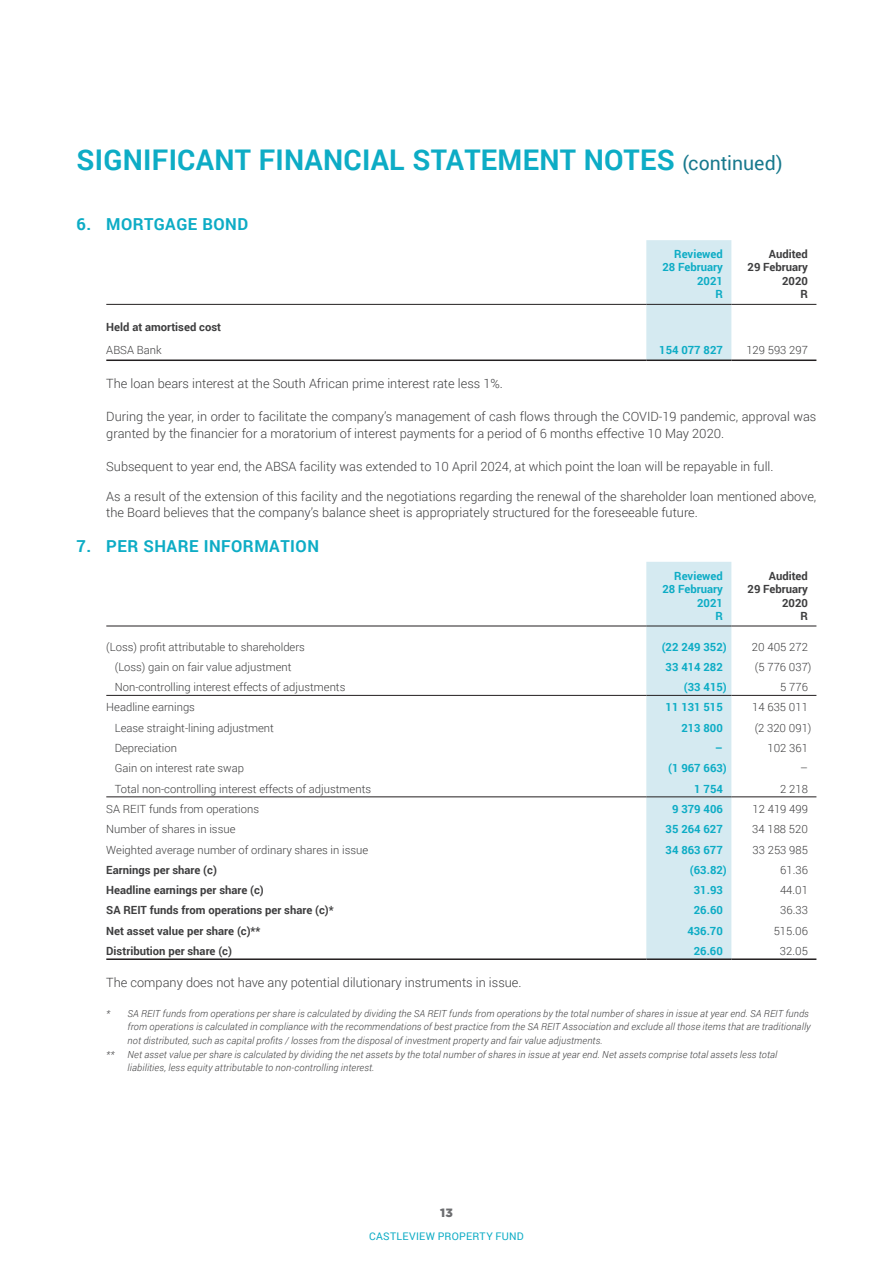
<style>
.page{position:relative;width:893px;height:1263px;background:#fff}
.page>*{position:absolute;margin:0;border:0;box-sizing:border-box;transform-origin:0 0}
.t1{font:700 28.5px "Roboto";letter-spacing:.01em;color:#0dacc5}
.t2{font:700 16.5px "Roboto";letter-spacing:.03em;color:#0dacc5}
.t3{font:300 12.75px/16.5px "Roboto";color:#3e3e3f}
.t4{font:900 12px "Gotham";color:#6c6d70}
.t5{font:300 11.25px "Roboto";color:#3e3e3f}
.t6{font:700 11.25px/13.5px "Roboto";color:#3e3e3f;text-align:right}
.t7{font:700 11.25px/13.5px "Roboto";color:#0dacc5;text-align:right}
.t8{font:10.5px "Roboto";letter-spacing:.025em;color:#0dacc5}
.t9{font:italic 300 9.75px/13.5px "Roboto";letter-spacing:.015em;color:#3e3e3f}
.s1{font-weight:400;font-size:19.5px;color:#18798d}
</style>
<div class="page">
<div style="left:646px;top:240px;width:85px;height:119px;background:#d5eaf1"></div>
<hr style="left:106px;top:304px;width:540px;height:1px;background:#231f20">
<hr style="left:646px;top:304px;width:85px;height:1px;background:#231f20">
<hr style="left:731px;top:304px;width:85px;height:1px;background:#231f20">
<hr style="left:106px;top:359px;width:540px;height:2px;background:#231f20">
<hr style="left:646px;top:359px;width:85px;height:2px;background:#231f20">
<hr style="left:731px;top:359px;width:85px;height:2px;background:#231f20">
<div style="left:646px;top:562px;width:85px;height:396px;background:#d5eaf1"></div>
<hr style="left:646px;top:626px;width:85px;height:1px;background:#231f20">
<hr style="left:731px;top:626px;width:85px;height:1px;background:#231f20">
<hr style="left:106px;top:626px;width:540px;height:1px;background:#231f20">
<hr style="left:106px;top:796px;width:540px;height:1px;background:#231f20">
<hr style="left:646px;top:796px;width:85px;height:1px;background:#231f20">
<hr style="left:731px;top:796px;width:85px;height:1px;background:#231f20">
<hr style="left:106px;top:958px;width:540px;height:2px;background:#231f20">
<hr style="left:646px;top:958px;width:85px;height:2px;background:#231f20">
<hr style="left:731px;top:958px;width:85px;height:2px;background:#231f20">
<hr style="left:106px;top:695px;width:540px;height:1px;background:#231f20">
<hr style="left:646px;top:695px;width:85px;height:1px;background:#231f20">
<hr style="left:731px;top:695px;width:85px;height:1px;background:#231f20">
<h1 class="t1" style="left:77px;top:140px;width:707px">SIGNIFICANT FINANCIAL STATEMENT NOTES <span class="s1">(continued)</span></h1>
<p class="t2" style="left:77px;top:212px;width:173px">6. MORTGAGE BOND</p>
<p class="t7" style="left:662px;top:247px;width:62px">Reviewed<br>28 February<br>2021<br>R</p>
<p class="t6" style="left:747px;top:247px;width:62px">Audited<br>29 February<br>2020<br>R</p>
<p class="t6" style="left:106px;top:319px;width:116px">Held at amortised cost</p>
<p class="t5" style="left:106px;top:342px;width:57px">ABSA Bank</p>
<p class="t7" style="left:659px;top:343px;width:65px">154 077 827</p>
<p class="t5" style="left:746px;top:342px;width:63px">129 593 297</p>
<p class="t3" style="left:106px;top:375px;width:398px">The loan bears interest at the South African prime interest rate less 1%.</p>
<p class="t3" style="left:106px;top:408px;width:712px">During the year, in order to facilitate the company’s management of cash flows through the COVID-19 pandemic, approval was granted by the financier for a moratorium of interest payments for a period of 6 months effective 10 May 2020.</p>
<p class="t3" style="left:106px;top:457px;width:669px">Subsequent to year end, the ABSA facility was extended to 10 April 2024, at which point the loan will be repayable in full.</p>
<p class="t3" style="left:106px;top:487px;width:712px">As a result of the extension of this facility and the negotiations regarding the renewal of the shareholder loan mentioned above, the Board believes that the company’s balance sheet is appropriately structured for the foreseeable future.</p>
<p class="t2" style="left:77px;top:534px;width:244px">7. PER SHARE INFORMATION</p>
<p class="t7" style="left:662px;top:568px;width:62px">Reviewed<br>28 February<br>2021<br>R</p>
<p class="t6" style="left:747px;top:568px;width:62px">Audited<br>29 February<br>2020<br>R</p>
<p class="t5" style="left:106px;top:639px;width:200px">(Loss) profit attributable to shareholders</p>
<p class="t7" style="left:662px;top:639px;width:67px">(22 249 352)</p>
<p class="t5" style="left:752px;top:639px;width:57px">20 405 272</p>
<p class="t5" style="left:115px;top:659px;width:178px">(Loss) gain on fair value adjustment</p>
<p class="t7" style="left:666px;top:660px;width:59px">33 414 282</p>
<p class="t5" style="left:755px;top:659px;width:58px">(5 776 037)</p>
<p class="t5" style="left:115px;top:679px;width:232px">Non-controlling interest effects of adjustments</p>
<p class="t7" style="left:684px;top:680px;width:44px">(33 415)</p>
<p class="t5" style="left:780px;top:679px;width:29px">5 776</p>
<p class="t5" style="left:106px;top:700px;width:90px">Headline earnings</p>
<p class="t7" style="left:666px;top:700px;width:59px">11 131 515</p>
<p class="t5" style="left:752px;top:700px;width:57px">14 635 011</p>
<p class="t5" style="left:115px;top:720px;width:161px">Lease straight-lining adjustment</p>
<p class="t7" style="left:681px;top:720px;width:43px">213 800</p>
<p class="t5" style="left:755px;top:720px;width:58px">(2 320 091)</p>
<p class="t5" style="left:115px;top:740px;width:64px">Depreciation</p>
<p class="t7" style="left:715px;top:741px;width:9px">–</p>
<p class="t5" style="left:767px;top:740px;width:42px">102 361</p>
<p class="t5" style="left:115px;top:760px;width:131px">Gain on interest rate swap</p>
<p class="t7" style="left:668px;top:761px;width:60px">(1 967 663)</p>
<p class="t5" style="left:800px;top:760px;width:9px">–</p>
<p class="t5" style="left:115px;top:781px;width:258px">Total non-controlling interest effects of adjustments</p>
<p class="t7" style="left:694px;top:781px;width:30px">1 754</p>
<p class="t5" style="left:780px;top:781px;width:29px">2 218</p>
<p class="t5" style="left:106px;top:801px;width:154px">SA REIT funds from operations</p>
<p class="t7" style="left:672px;top:802px;width:52px">9 379 406</p>
<p class="t5" style="left:753px;top:801px;width:57px">12 419 499</p>
<p class="t5" style="left:106px;top:821px;width:131px">Number of shares in issue</p>
<p class="t7" style="left:666px;top:822px;width:59px">35 264 627</p>
<p class="t5" style="left:752px;top:821px;width:57px">34 188 520</p>
<p class="t5" style="left:106px;top:842px;width:263px">Weighted average number of ordinary shares in issue</p>
<p class="t7" style="left:666px;top:842px;width:59px">34 863 677</p>
<p class="t5" style="left:753px;top:842px;width:57px">33 253 985</p>
<p class="t6" style="left:106px;top:863px;width:112px">Earnings per share (c)</p>
<p class="t7" style="left:690px;top:863px;width:38px">(63.82)</p>
<p class="t5" style="left:780px;top:862px;width:29px">61.36</p>
<p class="t6" style="left:106px;top:883px;width:159px">Headline earnings per share (c)</p>
<p class="t7" style="left:694px;top:883px;width:31px">31.93</p>
<p class="t5" style="left:780px;top:882px;width:29px">44.01</p>
<p class="t6" style="left:106px;top:903px;width:229px">SA REIT funds from operations per share (c)*</p>
<p class="t7" style="left:694px;top:903px;width:31px">26.60</p>
<p class="t5" style="left:780px;top:903px;width:29px">36.33</p>
<p class="t6" style="left:106px;top:923px;width:156px">Net asset value per share (c)**</p>
<p class="t7" style="left:687px;top:923px;width:37px">436.70</p>
<p class="t5" style="left:774px;top:923px;width:36px">515.06</p>
<p class="t6" style="left:106px;top:944px;width:127px">Distribution per share (c)</p>
<p class="t7" style="left:694px;top:944px;width:31px">26.60</p>
<p class="t5" style="left:780px;top:943px;width:29px">32.05</p>
<p class="t3" style="left:106px;top:974px;width:417px">The company does not have any potential dilutionary instruments in issue.</p>
<p class="t9" style="left:106px;top:1006px;width:704px">* SA REIT funds from operations per share is calculated by dividing the SA REIT funds from operations by the total number of shares in issue at year end. SA REIT funds</p>
<p class="t9" style="left:128px;top:1020px;width:685px">from operations is calculated in compliance with the recommendations of best practice from the SA REIT Association and exclude all those items that are traditionally</p>
<p class="t9" style="left:128px;top:1033px;width:477px">not distributed, such as capital profits / losses from the disposal of investment property and fair value adjustments.</p>
<p class="t9" style="left:106px;top:1047px;width:10px">**</p>
<p class="t9" style="left:128px;top:1047px;width:651px">Net asset value per share is calculated by dividing the net assets by the total number of shares in issue at year end. Net assets comprise total assets less total liabilities, less equity attributable to non-controlling interest.</p>
<p class="t4" style="left:440px;top:1205px;width:14px">13</p>
<p class="t8" style="left:369px;top:1229px;width:156px">CASTLEVIEW PROPERTY FUND</p>
</div>
